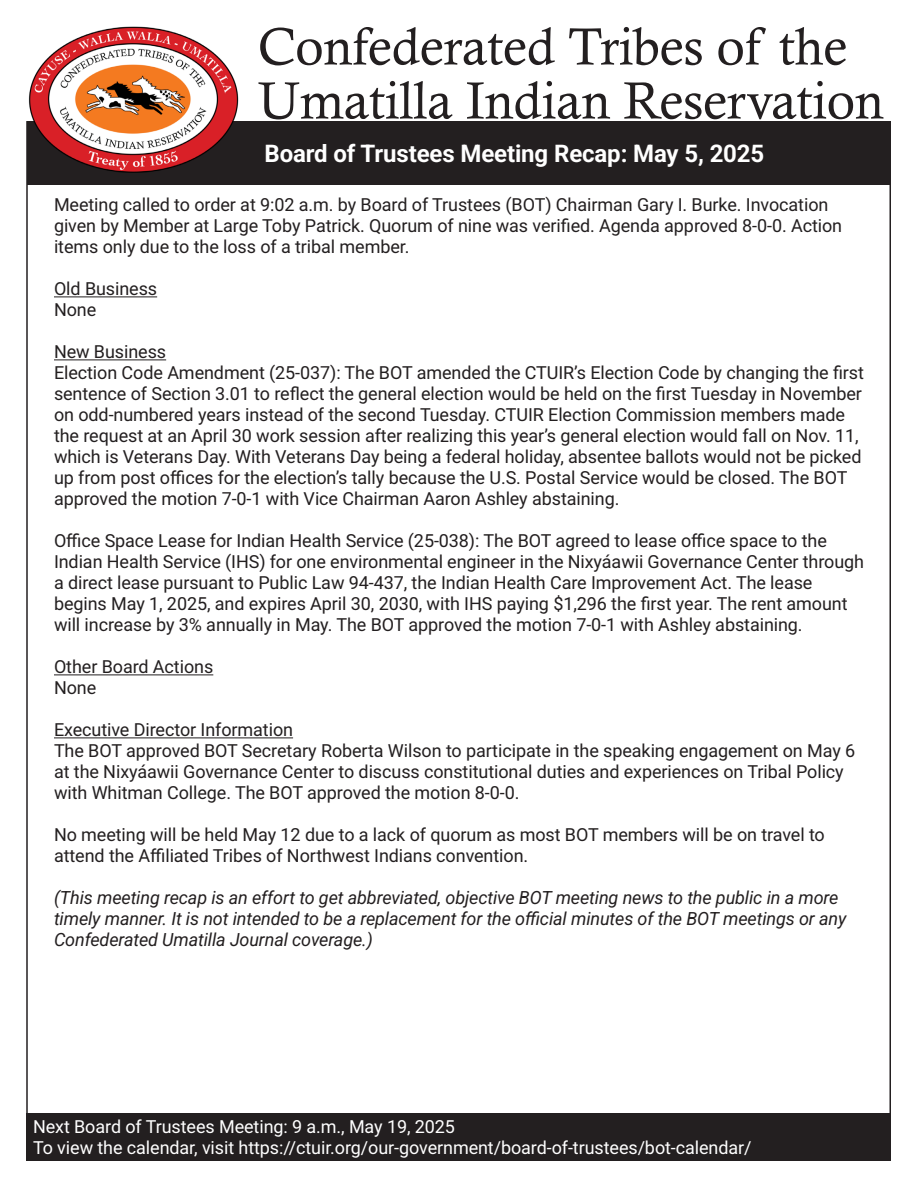
<style>
.page{position:relative;width:918px;height:1188px;background:#fff}
.page>*{position:absolute;margin:0;border:0;box-sizing:border-box;transform-origin:0 0}
.t1{font:52.5px "Calisto";letter-spacing:-.005em;color:#231f20}
.t2{font:700 24px "Roboto";letter-spacing:-.005em;color:#fff}
.t3{font:18px/21px "Roboto";letter-spacing:-.005em;color:#231f20}
.t4{font:italic 500 18px/21px "Roboto";letter-spacing:-.005em;color:#231f20}
.t5{font:18px "Roboto";letter-spacing:-.005em;color:#fff}
</style>
<div class="page">
<hr style="left:890px;top:121px;width:1px;height:1040px;background:#231f20">
<hr style="left:26px;top:121px;width:2px;height:1040px;background:#231f20">
<div style="left:27px;top:121px;width:864px;height:64px;background:#231f20"></div>
<img style="left:26px;top:26px;width:213px;height:151px">
<hr style="left:54px;top:296px;width:103px;height:1px;background:#231f20">
<hr style="left:54px;top:359px;width:112px;height:1px;background:#231f20">
<hr style="left:54px;top:674px;width:159px;height:1px;background:#231f20">
<hr style="left:54px;top:737px;width:239px;height:1px;background:#231f20">
<div style="left:26px;top:1113px;width:865px;height:48px;background:#231f20"></div>
<p class="t1" style="left:258px;top:16px;width:591px">Confederated Tribes of the</p>
<p class="t1" style="left:258px;top:70px;width:628px">Umatilla Indian Reservation</p>
<p class="t2" style="left:265px;top:137px;width:501px">Board of Trustees Meeting Recap: May 5, 2025</p>
<p class="t3" style="left:54px;top:194px;width:790px">Meeting called to order at 9:02 a.m. by Board of Trustees (BOT) Chairman Gary I. Burke. Invocation given by Member at Large Toby Patrick. Quorum of nine was verified. Agenda approved 8-0-0. Action items only due to the loss of a tribal member.</p>
<p class="t3" style="left:54px;top:278px;width:105px">Old Business</p>
<p class="t3" style="left:54px;top:299px;width:44px">None</p>
<p class="t3" style="left:54px;top:341px;width:114px">New Business</p>
<p class="t3" style="left:54px;top:362px;width:812px">Election Code Amendment (25-037): The BOT amended the CTUIR’s Election Code by changing the first sentence of Section 3.01 to reflect the general election would be held on the first Tuesday in November on odd-numbered years instead of the second Tuesday. CTUIR Election Commission members made the request at an April 30 work session after realizing this year’s general election would fall on Nov. 11, which is Veterans Day. With Veterans Day being a federal holiday, absentee ballots would not be picked up from post offices for the election’s tally because the U.S. Postal Service would be closed. The BOT approved the motion 7-0-1 with Vice Chairman Aaron Ashley abstaining.</p>
<p class="t3" style="left:54px;top:530px;width:812px">Office Space Lease for Indian Health Service (25-038): The BOT agreed to lease office space to the Indian Health Service (IHS) for one environmental engineer in the Nixyáawii Governance Center through a direct lease pursuant to Public Law 94-437, the Indian Health Care Improvement Act. The lease begins May 1, 2025, and expires April 30, 2030, with IHS paying $1,296 the first year. The rent amount will increase by 3% annually in May. The BOT approved the motion 7-0-1 with Ashley abstaining.</p>
<p class="t3" style="left:54px;top:656px;width:161px">Other Board Actions</p>
<p class="t3" style="left:54px;top:677px;width:44px">None</p>
<p class="t3" style="left:54px;top:719px;width:241px">Executive Director Information</p>
<p class="t3" style="left:54px;top:740px;width:803px">The BOT approved BOT Secretary Roberta Wilson to participate in the speaking engagement on May 6 at the Nixyáawii Governance Center to discuss constitutional duties and experiences on Tribal Policy with Whitman College. The BOT approved the motion 8-0-0.</p>
<p class="t3" style="left:54px;top:824px;width:772px">No meeting will be held May 12 due to a lack of quorum as most BOT members will be on travel to attend the Affiliated Tribes of Northwest Indians convention.</p>
<p class="t4" style="left:54px;top:887px;width:794px">(This meeting recap is an effort to get abbreviated, objective BOT meeting news to the public in a more timely manner. It is not intended to be a replacement for the official minutes of the BOT meetings or any<br>Confederated Umatilla Journal coverage.)</p>
<p class="t5" style="left:33px;top:1114px;width:424px">Next Board of Trustees Meeting: 9 a.m., May 19, 2025</p>
<p class="t5" style="left:33px;top:1135px;width:720px">To view the calendar, visit https://ctuir.org/our-government/board-of-trustees/bot-calendar/</p>
</div>
